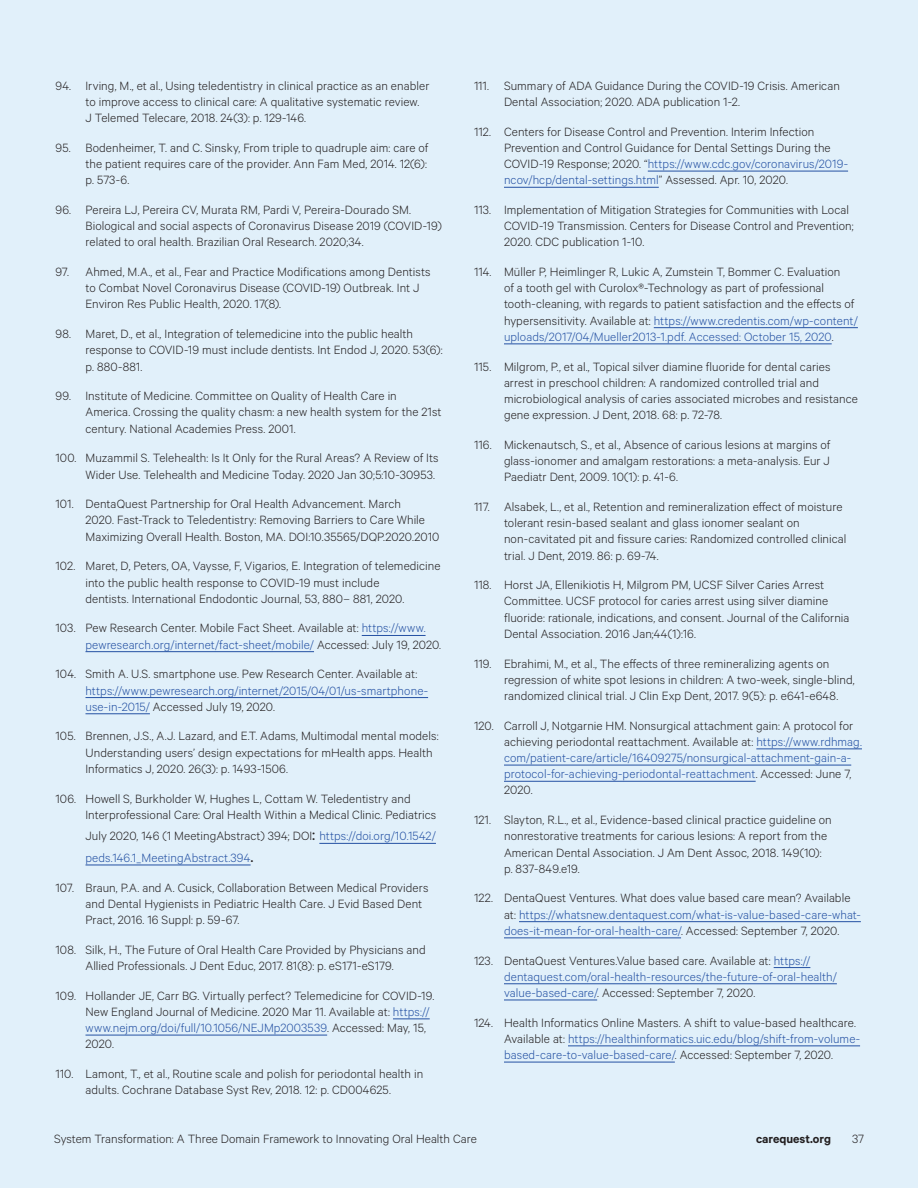
<style>
.page{position:relative;width:918px;height:1188px;background:#e1f0fa}
.page>*{position:absolute;margin:0;border:0;box-sizing:border-box;transform-origin:0 0}
.t1{font:300 13.5px/16.2px "Calibre";letter-spacing:.005em;color:#231f20}
.t2{font:300 13.5px/16.2px "Calibre";letter-spacing:.005em;color:#2451a3}
.t3{font:600 13.5px "Calibre";color:#231f20}
.s1{color:#2451a3}
.s2{color:#231f20}
.s3{font-weight:400;font-size:18px;color:#231f20}
</style>
<div class="page">
<hr style="left:362px;top:635px;width:64px;height:1px;background:#2451a3">
<hr style="left:86px;top:651px;width:228px;height:1px;background:#2451a3">
<hr style="left:86px;top:697px;width:342px;height:1px;background:#2451a3">
<hr style="left:86px;top:714px;width:64px;height:1px;background:#2451a3">
<hr style="left:319px;top:843px;width:117px;height:1px;background:#2451a3">
<hr style="left:86px;top:865px;width:165px;height:1px;background:#2451a3">
<hr style="left:393px;top:1019px;width:37px;height:1px;background:#2451a3">
<hr style="left:86px;top:1035px;width:241px;height:1px;background:#2451a3">
<hr style="left:648px;top:171px;width:200px;height:1px;background:#2451a3">
<hr style="left:504px;top:187px;width:155px;height:1px;background:#2451a3">
<hr style="left:654px;top:327px;width:204px;height:1px;background:#2451a3">
<hr style="left:504px;top:344px;width:328px;height:1px;background:#2451a3">
<hr style="left:756px;top:749px;width:106px;height:1px;background:#2451a3">
<hr style="left:504px;top:765px;width:347px;height:1px;background:#2451a3">
<hr style="left:504px;top:781px;width:252px;height:1px;background:#2451a3">
<hr style="left:519px;top:921px;width:342px;height:1px;background:#2451a3">
<hr style="left:504px;top:938px;width:177px;height:1px;background:#2451a3">
<hr style="left:774px;top:967px;width:36px;height:1px;background:#2451a3">
<hr style="left:504px;top:984px;width:333px;height:1px;background:#2451a3">
<hr style="left:504px;top:1000px;width:93px;height:1px;background:#2451a3">
<hr style="left:568px;top:1046px;width:292px;height:1px;background:#2451a3">
<hr style="left:504px;top:1062px;width:171px;height:1px;background:#2451a3">
<p class="t1" style="left:85px;top:77px;width:345px;text-indent:-30px">94. Irving, M., et al., Using teledentistry in clinical practice as an enabler to improve access to clinical care: A qualitative systematic review.<br>J Telemed Telecare, 2018. 24(3): p. 129-146.</p>
<p class="t1" style="left:85px;top:139px;width:344px;text-align:justify;text-indent:-30px">95. Bodenheimer, T. and C. Sinsky, From triple to quadruple aim: care of the patient requires care of the provider. Ann Fam Med, 2014. 12(6): p. 573-6.</p>
<p class="t1" style="left:85px;top:201px;width:358px;text-indent:-30px">96. Pereira LJ, Pereira CV, Murata RM, Pardi V, Pereira-Dourado SM.<br>Biological and social aspects of Coronavirus Disease 2019 (COVID-19) related to oral health. Brazilian Oral Research. 2020;34.</p>
<p class="t1" style="left:85px;top:263px;width:347px;text-indent:-30px">97. Ahmed, M.A., et al., Fear and Practice Modifications among Dentists to Combat Novel Coronavirus Disease (COVID-19) Outbreak. Int J<br>Environ Res Public Health, 2020. 17(8).</p>
<p class="t1" style="left:85px;top:325px;width:359px;text-indent:-30px">98. Maret, D., et al., Integration of telemedicine into the public health response to COVID-19 must include dentists. Int Endod J, 2020. 53(6): p. 880-881.</p>
<p class="t1" style="left:85px;top:387px;width:358px;text-indent:-30px">99. Institute of Medicine. Committee on Quality of Health Care in<br>America. Crossing the quality chasm: a new health system for the 21st century. National Academies Press. 2001.</p>
<p class="t1" style="left:56px;top:449px;width:385px;text-align:right">100. Muzammil S. Telehealth: Is It Only for the Rural Areas? A Review of Its<br>Wider Use. Telehealth and Medicine Today. 2020 Jan 30;5:10-30953.</p>
<p class="t1" style="left:85px;top:495px;width:355px;text-indent:-30px">101. DentaQuest Partnership for Oral Health Advancement. March<br>2020. Fast-Track to Teledentistry: Removing Barriers to Care While<br>Maximizing Overall Health. Boston, MA. DOI:10.35565/DQP.2020.2010</p>
<p class="t1" style="left:85px;top:557px;width:357px;text-indent:-30px">102. Maret, D, Peters, OA, Vaysse, F, Vigarios, E. Integration of telemedicine into the public health response to COVID-19 must include<br>dentists. International Endodontic Journal, 53, 880– 881, 2020.</p>
<p class="t1" style="left:85px;top:620px;width:357px;text-indent:-30px">103. Pew Research Center. Mobile Fact Sheet. Available at: <span class="s1">https://www. pewresearch.org/internet/fact-sheet/mobile/</span> Accessed: July 19, 2020.</p>
<p class="t1" style="left:56px;top:665px;width:363px">104. Smith A. U.S. smartphone use. Pew Research Center. Available at:</p>
<p class="t2" style="left:85px;top:682px;width:344px">https://www.pewresearch.org/internet/2015/04/01/us-smartphone&shy;use-in-2015/ <span class="s2">Accessed July 19, 2020.</span></p>
<p class="t1" style="left:85px;top:728px;width:355px;text-indent:-30px">105. Brennen, J.S., A.J. Lazard, and E.T. Adams, Multimodal mental models:<br>Understanding users’ design expectations for mHealth apps. Health<br>Informatics J, 2020. 26(3): p. 1493-1506.</p>
<p class="t1" style="left:85px;top:790px;width:352px;text-indent:-30px">106. Howell S, Burkholder W, Hughes L, Cottam W. Teledentistry and<br>Interprofessional Care: Oral Health Within a Medical Clinic. Pediatrics</p>
<p class="t2" style="left:85px;top:825px;width:352px;line-height:21.6px"><span class="s2">July 2020, 146 (1 MeetingAbstract) 394; DOI</span><span class="s3">:</span> https://doi.org/10.1542/ peds.146.1_MeetingAbstract.394<span class="s3">.</span></p>
<p class="t1" style="left:85px;top:879px;width:344px;text-indent:-30px">107. Braun, P.A. and A. Cusick, Collaboration Between Medical Providers and Dental Hygienists in Pediatric Health Care. J Evid Based Dent<br>Pract, 2016. 16 Suppl: p. 59-67.</p>
<p class="t1" style="left:56px;top:941px;width:372px;text-align:center">108. Silk, H., The Future of Oral Health Care Provided by Physicians and<br>Allied Professionals. J Dent Educ, 2017. 81(8): p. eS171-eS179.</p>
<p class="t1" style="left:86px;top:987px;width:350px;text-indent:-30px">109. Hollander JE, Carr BG. Virtually perfect? Telemedicine for COVID-19.<br>New England Journal of Medicine. 2020 Mar 11. Available at: <span class="s1">https:// www.nejm.org/doi/full/10.1056/NEJMp2003539</span>. Accessed: May, 15, 2020.</p>
<p class="t1" style="left:56px;top:1065px;width:369px;text-align:center">110. Lamont, T., et al., Routine scale and polish for periodontal health in adults. Cochrane Database Syst Rev, 2018. 12: p. CD004625.</p>
<p class="t1" style="left:504px;top:77px;width:337px;text-indent:-30px">111. Summary of ADA Guidance During the COVID-19 Crisis. American<br>Dental Association; 2020. ADA publication 1-2.</p>
<p class="t1" style="left:504px;top:123px;width:346px;text-indent:-30px">112. Centers for Disease Control and Prevention. Interim Infection Prevention and Control Guidance for Dental Settings During the COVID-19 Response; 2020. “<span class="s1">https://www.cdc.gov/coronavirus/2019- ncov/hcp/dental-settings.html</span>” Assessed. Apr. 10, 2020.</p>
<p class="t1" style="left:504px;top:201px;width:351px;text-indent:-30px">113. Implementation of Mitigation Strategies for Communities with Local<br>COVID-19 Transmission. Centers for Disease Control and Prevention;<br>2020. CDC publication 1-10.</p>
<p class="t1" style="left:504px;top:263px;width:355px;text-indent:-30px">114. Müller P, Heimlinger R, Lukic A, Zumstein T, Bommer C. Evaluation<br>of a tooth gel with Curolox®-Technology as part of professional tooth-cleaning, with regards to patient satisfaction and the effects of hypersensitivity. Available at: <span class="s1">https://www.credentis.com/wp-content/ uploads/2017/04/Mueller2013-1.pdf. Accessed: October 15, 2020</span>.</p>
<p class="t1" style="left:504px;top:358px;width:355px;text-indent:-30px">115. Milgrom, P., et al., Topical silver diamine fluoride for dental caries arrest in preschool children: A randomized controlled trial and microbiological analysis of caries associated microbes and resistance gene expression. J Dent, 2018. 68: p. 72-78.</p>
<p class="t1" style="left:504px;top:436px;width:328px;text-align:justify;text-indent:-30px">116. Mickenautsch, S., et al., Absence of carious lesions at margins of glass-ionomer and amalgam restorations: a meta-analysis. Eur J Paediatr Dent, 2009. 10(1): p. 41-6.</p>
<p class="t1" style="left:504px;top:498px;width:344px;text-indent:-30px">117. Alsabek, L., et al., Retention and remineralization effect of moisture tolerant resin-based sealant and glass ionomer sealant on non-cavitated pit and fissure caries: Randomized controlled clinical trial. J Dent, 2019. 86: p. 69-74.</p>
<p class="t1" style="left:504px;top:576px;width:347px;text-indent:-30px">118. Horst JA, Ellenikiotis H, Milgrom PM, UCSF Silver Caries Arrest Committee. UCSF protocol for caries arrest using silver diamine fluoride: rationale, indications, and consent. Journal of the California Dental Association. 2016 Jan;44(1):16.</p>
<p class="t1" style="left:504px;top:655px;width:352px;text-indent:-30px">119. Ebrahimi, M., et al., The effects of three remineralizing agents on regression of white spot lesions in children: A two-week, single-blind, randomized clinical trial. J Clin Exp Dent, 2017. 9(5): p. e641-e648.</p>
<p class="t2" style="left:504px;top:717px;width:359px;text-indent:-30px"><span class="s2">120. Carroll J, Notgarnie HM. Nonsurgical attachment gain: A protocol for achieving periodontal reattachment. Available at:</span> https://www.rdhmag. com/patient-care/article/16409275/nonsurgical-attachment-gain-a&shy;protocol-for-achieving-periodontal-reattachment<span class="s2">. Accessed: June 7, 2020.</span></p>
<p class="t1" style="left:504px;top:811px;width:329px;text-indent:-30px">121. Slayton, R.L., et al., Evidence-based clinical practice guideline on nonrestorative treatments for carious lesions: A report from the American Dental Association. J Am Dent Assoc, 2018. 149(10): p. 837-849.e19.</p>
<p class="t2" style="left:504px;top:890px;width:358px;text-indent:-30px"><span class="s2">122. DentaQuest Ventures. What does value based care mean? Available at:</span> https://whatsnew.dentaquest.com/what-is-value-based-care-what&shy;does-it-mean-for-oral-health-care/<span class="s2">. Accessed: September 7, 2020.</span></p>
<p class="t2" style="left:504px;top:952px;width:334px;text-indent:-30px"><span class="s2">123. DentaQuest Ventures.Value based care. Available at:</span> https:// dentaquest.com/oral-health-resources/the-future-of-oral-health/ value-based-care/<span class="s2">. Accessed: September 7, 2020.</span></p>
<p class="t1" style="left:504px;top:1014px;width:358px;text-indent:-30px">124. Health Informatics Online Masters. A shift to value-based healthcare.<br>Available at: <span class="s1">https://healthinformatics.uic.edu/blog/shift-from-volume&shy;based-care-to-value-based-care/</span>. Accessed: September 7, 2020.</p>
<p class="t1" style="left:54px;top:1130px;width:424px">System Transformation: A Three Domain Framework to Innovating Oral Health Care</p>
<p class="t3" style="left:756px;top:1131px;width:77px">carequest.org</p>
<p class="t1" style="left:852px;top:1130px;width:13px">37</p>
</div>
